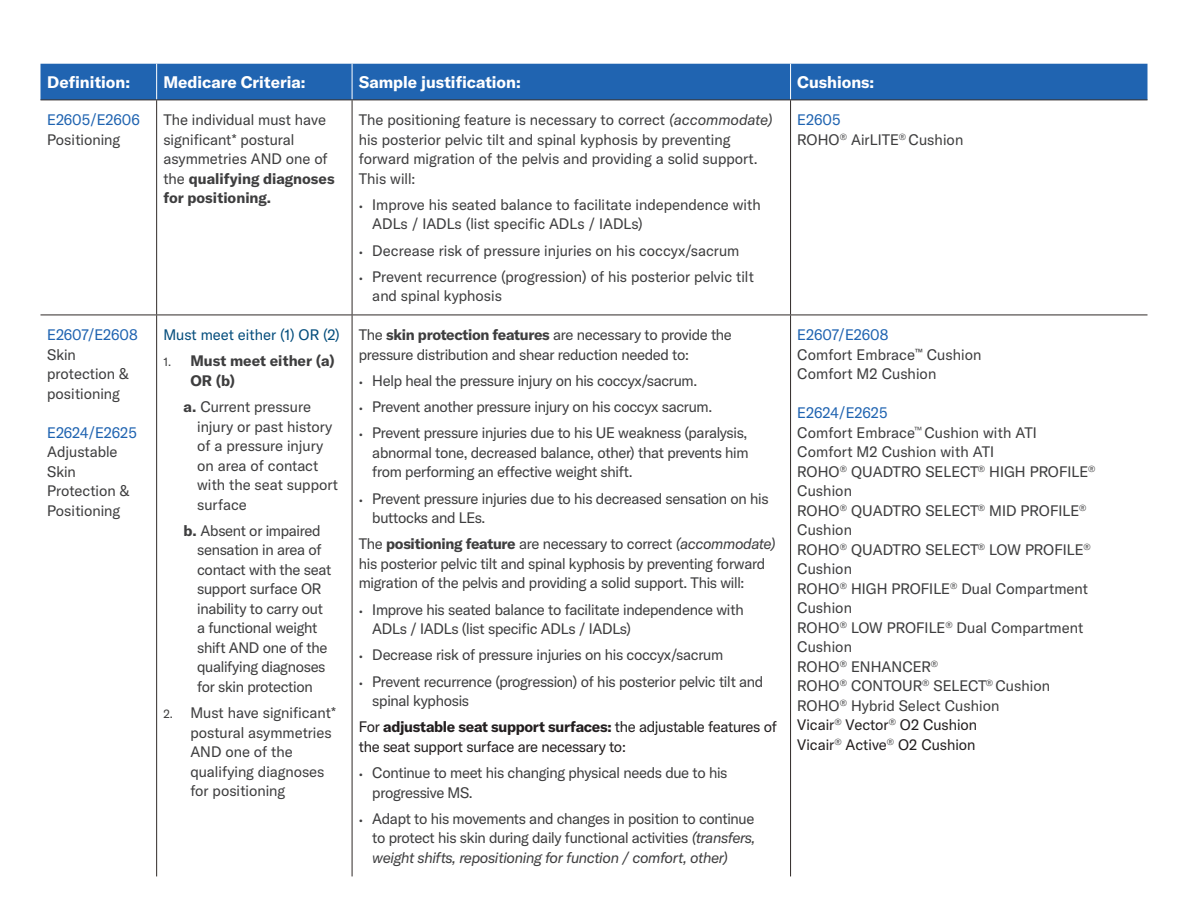
<style>
.page{position:relative;width:1188px;height:918px;background:#fff}
.page>*{position:absolute;margin:0;border:0;box-sizing:border-box;transform-origin:0 0}
.Sub_Header{font:700 16.5px "GT America";color:#fff}
.t1{font:15px/19.5px "GT America";letter-spacing:-.005em;color:#3e3e3f}
.t2{font:15px/19.5px "GT America";letter-spacing:-.02em;color:#231f20}
.t3{font:15px/19.5px "GT America";color:#2064b1}
.t4{font:15px "GT America";color:#231f20}
.t5{font:700 15px/19.5px "GT America";color:#3e3e3f}
.t6{font:15px "GT America";color:#044d7c}
.s1{color:#3e3e3f}
.s2{font-weight:700}
.s3{font-style:italic}
.s4{font-size:12px}
.s5{font-weight:400;font-size:12px}
</style>
<div class="page">
<div style="left:40px;top:64px;width:1108px;height:36px;background:#2064b1"></div>
<hr style="left:156px;top:100px;width:1px;height:215px;background:#302a28">
<hr style="left:352px;top:100px;width:1px;height:215px;background:#302a28">
<hr style="left:790px;top:100px;width:1px;height:215px;background:#302a28">
<hr style="left:156px;top:64px;width:1px;height:36px;background:#fff">
<hr style="left:352px;top:64px;width:1px;height:36px;background:#fff">
<hr style="left:790px;top:64px;width:1px;height:36px;background:#fff">
<hr style="left:40px;top:100px;width:117px;height:1px;background:#302a28">
<hr style="left:157px;top:100px;width:195px;height:1px;background:#302a28">
<hr style="left:352px;top:100px;width:439px;height:1px;background:#302a28">
<hr style="left:791px;top:100px;width:356px;height:1px;background:#302a28">
<hr style="left:40px;top:315px;width:117px;height:1px;background:#302a28">
<hr style="left:157px;top:315px;width:195px;height:1px;background:#302a28">
<hr style="left:156px;top:315px;width:1px;height:561px;background:#302a28">
<hr style="left:352px;top:315px;width:439px;height:1px;background:#302a28">
<hr style="left:352px;top:315px;width:1px;height:561px;background:#302a28">
<hr style="left:791px;top:315px;width:356px;height:1px;background:#302a28">
<hr style="left:790px;top:315px;width:1px;height:561px;background:#302a28">
<p class="Sub_Header" style="left:47px;top:72px;width:84px">Definition:</p>
<p class="Sub_Header" style="left:163px;top:72px;width:144px">Medicare Criteria:</p>
<p class="Sub_Header" style="left:359px;top:72px;width:163px">Sample justification:</p>
<p class="Sub_Header" style="left:797px;top:72px;width:79px">Cushions:</p>
<p class="t3" style="left:47px;top:110px;width:94px">E2605/E2606<br><span class="s1">Positioning</span></p>
<p class="t1" style="left:163px;top:110px;width:173px">The individual must have significant* postural asymmetries AND one of the <span class="s2">qualifying diagnoses for positioning.</span></p>
<p class="t1" style="left:359px;top:110px;width:415px">The positioning feature is necessary to correct <span class="s3">(accommodate) </span>his posterior pelvic tilt and spinal kyphosis by preventing forward migration of the pelvis and providing a solid support.<br>This will:</p>
<p class="t3" style="left:797px;top:110px;width:45px">E2605</p>
<p class="t1" style="left:797px;top:130px;width:168px">ROHO<sup>®</sup> AirLITE<sup>®</sup> Cushion</p>
<p class="t1" style="left:372px;top:195px;width:390px;text-indent:-14px"><span class="s4">•</span> Improve his seated balance to facilitate independence with<br>ADLs / IADLs (list specific ADLs / IADLs)</p>
<p class="t1" style="left:359px;top:241px;width:382px"><span class="s4">•</span> Decrease risk of pressure injuries on his coccyx/sacrum</p>
<p class="t1" style="left:372px;top:267px;width:383px;text-indent:-14px"><span class="s4">•</span> Prevent recurrence (progression) of his posterior pelvic tilt and spinal kyphosis</p>
<p class="t3" style="left:47px;top:325px;width:92px">E2607/E2608</p>
<p class="t1" style="left:47px;top:345px;width:83px">Skin protection &amp; positioning</p>
<p class="t3" style="left:47px;top:423px;width:91px">E2624/E2625</p>
<p class="t1" style="left:47px;top:442px;width:84px">Adjustable<br>Skin<br>Protection &amp;<br>Positioning</p>
<p class="t6" style="left:163px;top:326px;width:178px">Must meet either (1) OR (2)</p>
<p class="t5" style="left:190px;top:351px;width:146px;text-indent:-27px"><span class="s5">1.</span> Must meet either (a)<br>OR (b)</p>
<p class="t1" style="left:197px;top:397px;width:142px;text-indent:-14px"><span class="s2">a.</span> Current pressure injury or past history of a pressure injury on area of contact with the seat support surface</p>
<p class="t1" style="left:197px;top:521px;width:136px;text-indent:-14px"><span class="s2">b.</span> Absent or impaired sensation in area of contact with the seat support surface OR inability to carry out a functional weight shift AND one of the qualifying diagnoses for skin protection</p>
<p class="t1" style="left:190px;top:703px;width:147px;text-indent:-27px"><span class="s4">2.</span> Must have significant* postural asymmetries<br>AND one of the qualifying diagnoses for positioning</p>
<p class="t1" style="left:359px;top:325px;width:375px">The <span class="s2">skin protection features</span> are necessary to provide the pressure distribution and shear reduction needed to:</p>
<p class="t1" style="left:359px;top:371px;width:340px"><span class="s4">•</span> Help heal the pressure injury on his coccyx/sacrum.</p>
<p class="t1" style="left:359px;top:397px;width:355px"><span class="s4">•</span> Prevent another pressure injury on his coccyx sacrum.</p>
<p class="t1" style="left:372px;top:423px;width:378px;text-align:justify;text-indent:-14px"><span class="s4">•</span> Prevent pressure injuries due to his UE weakness (paralysis, abnormal tone, decreased balance, other) that prevents him from performing an effective weight shift.</p>
<p class="t1" style="left:372px;top:489px;width:398px;text-indent:-14px"><span class="s4">•</span> Prevent pressure injuries due to his decreased sensation on his buttocks and LEs.</p>
<p class="t1" style="left:359px;top:534px;width:418px">The <span class="s2">positioning feature</span> are necessary to correct <span class="s3">(accommodate) </span>his posterior pelvic tilt and spinal kyphosis by preventing forward migration of the pelvis and providing a solid support. This will:</p>
<p class="t1" style="left:372px;top:600px;width:373px;text-indent:-14px"><span class="s4">•</span> Improve his seated balance to facilitate independence with<br>ADLs / IADLs (list specific ADLs / IADLs)</p>
<p class="t1" style="left:359px;top:645px;width:366px"><span class="s4">•</span> Decrease risk of pressure injuries on his coccyx/sacrum</p>
<p class="t1" style="left:372px;top:672px;width:393px;text-indent:-14px"><span class="s4">•</span> Prevent recurrence (progression) of his posterior pelvic tilt and spinal kyphosis</p>
<p class="t2" style="left:359px;top:717px;width:420px">For <span class="s2">adjustable seat support surfaces:</span> the adjustable features of the seat support surface are necessary to:</p>
<p class="t1" style="left:372px;top:763px;width:357px;text-indent:-14px"><span class="s4">•</span> Continue to meet his changing physical needs due to his progressive MS.</p>
<p class="t1" style="left:372px;top:809px;width:385px;text-align:justify;text-indent:-14px"><span class="s4">•</span> Adapt to his movements and changes in position to continue to protect his skin during daily functional activities <span class="s3">(transfers, weight shifts, repositioning for function / comfort, other)</span></p>
<p class="t3" style="left:797px;top:325px;width:93px">E2607/E2608</p>
<p class="t1" style="left:797px;top:345px;width:186px">Comfort Embrace<sup>™</sup> Cushion</p>
<p class="t1" style="left:797px;top:364px;width:141px">Comfort M2 Cushion</p>
<p class="t3" style="left:797px;top:403px;width:92px">E2624/E2625</p>
<p class="t1" style="left:797px;top:423px;width:241px">Comfort Embrace<sup>™</sup> Cushion with ATI</p>
<p class="t1" style="left:797px;top:442px;width:198px">Comfort M2 Cushion with ATI</p>
<p class="t1" style="left:797px;top:462px;width:300px">ROHO<sup>®</sup> QUADTRO SELECT<sup>®</sup> HIGH PROFILE<sup>®<br></sup>Cushion</p>
<p class="t1" style="left:797px;top:501px;width:291px">ROHO<sup>®</sup> QUADTRO SELECT<sup>®</sup> MID PROFILE<sup>®<br></sup>Cushion</p>
<p class="t1" style="left:797px;top:540px;width:295px">ROHO<sup>®</sup> QUADTRO SELECT<sup>®</sup> LOW PROFILE<sup>®<br></sup>Cushion</p>
<p class="t1" style="left:797px;top:579px;width:292px">ROHO<sup>®</sup> HIGH PROFILE<sup>®</sup> Dual Compartment<br>Cushion</p>
<p class="t1" style="left:797px;top:618px;width:288px">ROHO<sup>®</sup> LOW PROFILE<sup>®</sup> Dual Compartment<br>Cushion</p>
<p class="t1" style="left:797px;top:657px;width:142px">ROHO<sup>®</sup> ENHANCER<sup>®</sup></p>
<p class="t1" style="left:797px;top:676px;width:254px">ROHO<sup>®</sup> CONTOUR<sup>®</sup> SELECT<sup>®</sup> Cushion</p>
<p class="t1" style="left:797px;top:696px;width:204px">ROHO<sup>®</sup> Hybrid Select Cushion</p>
<p class="t4" style="left:797px;top:716px;width:181px">Vicair<sup>®</sup> Vector<sup>®</sup> O2 Cushion</p>
<p class="t4" style="left:797px;top:736px;width:180px">Vicair<sup>®</sup> Active<sup>®</sup> O2 Cushion</p>
</div>
